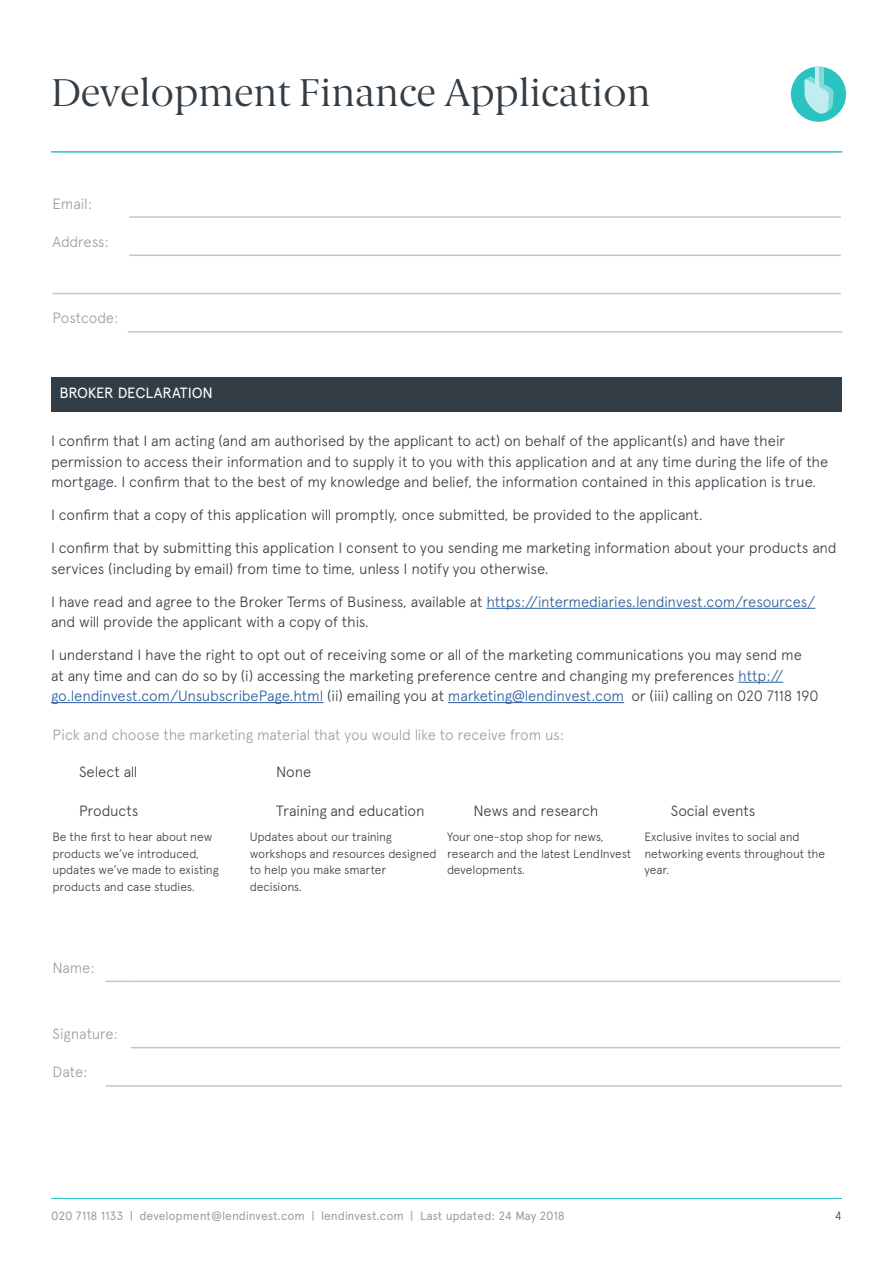
<style>
.page{position:relative;width:893px;height:1263px;background:#fff}
.page>*{position:absolute;margin:0;border:0;box-sizing:border-box;transform-origin:0 0}
.t1{font:38.85px "Berlingske Serif";color:#333d45}
.t2{font:300 14.85px/20.4px "Apercu";letter-spacing:-.015em;color:#343d45}
.t3{font:300 14.85px/20.4px "Apercu";letter-spacing:-.015em;color:#333d45}
.t4{font:300 14.85px "Apercu";letter-spacing:-.015em;color:#999ea2}
.t5{font:14.85px "Apercu";letter-spacing:-.015em;color:#fff}
.t6{font:300 12px/16.5px "Apercu";letter-spacing:-.01em;color:#333d45}
.t7{font:12px "Apercu";letter-spacing:-.01em;color:#999ea2}
.s1{color:#275b9b}
</style>
<div class="page">
<hr style="left:51px;top:1198px;width:791px;height:1px;background:#2bc2c2">
<hr style="left:486px;top:608px;width:329px;height:1px;background:#275b9b">
<hr style="left:738px;top:682px;width:45px;height:1px;background:#275b9b">
<hr style="left:51px;top:702px;width:272px;height:1px;background:#275b9b">
<hr style="left:448px;top:702px;width:176px;height:1px;background:#275b9b">
<svg style="left:53px;top:254px;width:788px;height:78px"></svg>
<hr style="left:128px;top:217px;width:1px;height:38px;background:#fff">
<hr style="left:128px;top:255px;width:1px;height:38px;background:#fff">
<hr style="left:128px;top:294px;width:1px;height:37px;background:#fff">
<hr style="left:53px;top:293px;width:75px;height:1px;background:#c2c5c7">
<hr style="left:128px;top:293px;width:206px;height:1px;background:#c2c5c7">
<hr style="left:334px;top:293px;width:128px;height:1px;background:#c2c5c7">
<hr style="left:462px;top:293px;width:67px;height:1px;background:#c2c5c7">
<hr style="left:529px;top:293px;width:312px;height:1px;background:#c2c5c7">
<hr style="left:128px;top:331px;width:206px;height:2px;background:#c2c5c7">
<hr style="left:334px;top:331px;width:128px;height:2px;background:#c2c5c7">
<hr style="left:462px;top:331px;width:67px;height:2px;background:#c2c5c7">
<hr style="left:529px;top:331px;width:313px;height:2px;background:#c2c5c7">
<hr style="left:129px;top:216px;width:205px;height:2px;background:#c2c5c7">
<hr style="left:334px;top:216px;width:128px;height:2px;background:#c2c5c7">
<hr style="left:462px;top:216px;width:67px;height:2px;background:#c2c5c7">
<hr style="left:529px;top:216px;width:312px;height:2px;background:#c2c5c7">
<hr style="left:129px;top:255px;width:205px;height:1px;background:#c2c5c7">
<hr style="left:334px;top:255px;width:128px;height:1px;background:#c2c5c7">
<hr style="left:462px;top:255px;width:67px;height:1px;background:#c2c5c7">
<hr style="left:529px;top:255px;width:312px;height:1px;background:#c2c5c7">
<div style="left:51px;top:377px;width:790px;height:34px;background:#333d45"></div>
<svg style="left:105px;top:980px;width:735px;height:106px"></svg>
<hr style="left:106px;top:943px;width:1px;height:38px;background:#fff">
<hr style="left:131px;top:982px;width:2px;height:65px;background:#fff">
<hr style="left:106px;top:1048px;width:1px;height:37px;background:#fff">
<svg style="left:106px;top:981px;width:26px;height:1px"></svg>
<hr style="left:106px;top:1085px;width:26px;height:2px;background:#c2c5c7">
<hr style="left:132px;top:1085px;width:710px;height:2px;background:#c2c5c7">
<hr style="left:131px;top:1047px;width:709px;height:1px;background:#c2c5c7">
<hr style="left:132px;top:981px;width:708px;height:1px;background:#c2c5c7">
<hr style="left:51px;top:151px;width:791px;height:2px;background:#2bc2c2">
<div style="left:791px;top:67px;width:55px;height:55px;background:#2bc2c2;border-radius:50%"></div>
<svg style="left:804px;top:67px;width:30px;height:47px"></svg>
<h1 class="t1" style="left:51px;top:67px;width:601px">Development Finance Application</h1>
<p class="t4" style="left:53px;top:194px;width:41px">Email:</p>
<p class="t4" style="left:53px;top:233px;width:58px">Address:</p>
<p class="t4" style="left:53px;top:309px;width:67px">Postcode:</p>
<p class="t5" style="left:60px;top:384px;width:155px">BROKER DECLARATION</p>
<p class="t2" style="left:51px;top:430px;width:779px">I confirm that I am acting (and am authorised by the applicant to act) on behalf of the applicant(s) and have their permission to access their information and to supply it to you with this application and at any time during the life of the mortgage. I confirm that to the best of my knowledge and belief, the information contained in this application is true.</p>
<p class="t2" style="left:51px;top:504px;width:653px">I confirm that a copy of this application will promptly, once submitted, be provided to the applicant.</p>
<p class="t2" style="left:51px;top:538px;width:787px">I confirm that by submitting this application I consent to you sending me marketing information about your products and services (including by email) from time to time, unless I notify you otherwise.</p>
<p class="t2" style="left:51px;top:591px;width:766px">I have read and agree to the Broker Terms of Business, available at <span class="s1">https://intermediaries.lendinvest.com/resources/ </span>and will provide the applicant with a copy of this.</p>
<p class="t3" style="left:51px;top:645px;width:769px">I understand I have the right to opt out of receiving some or all of the marketing communications you may send me at any time and can do so by (i) accessing the marketing preference centre and changing my preferences <span class="s1">http:// go.lendinvest.com/UnsubscribePage.html</span> (ii) emailing you at <span class="s1">marketing@lendinvest.com</span> or (iii) calling on 020 7118 190</p>
<p class="t4" style="left:53px;top:726px;width:513px">Pick and choose the marketing material that you would like to receive from us:</p>
<p class="t3" style="left:79px;top:761px;width:60px">Select all</p>
<p class="t3" style="left:276px;top:761px;width:37px">None</p>
<p class="t3" style="left:79px;top:800px;width:61px">Products</p>
<p class="t3" style="left:276px;top:800px;width:150px">Training and education</p>
<p class="t3" style="left:474px;top:800px;width:126px">News and research</p>
<p class="t3" style="left:671px;top:800px;width:86px">Social events</p>
<p class="t6" style="left:53px;top:828px;width:168px">Be the first to hear about new products we’ve introduced, updates we’ve made to existing products and case studies.</p>
<p class="t6" style="left:250px;top:828px;width:188px">Updates about our training workshops and resources designed to help you make smarter decisions.</p>
<p class="t6" style="left:447px;top:828px;width:186px">Your one-stop shop for news, research and the latest LendInvest developments.</p>
<p class="t6" style="left:644px;top:828px;width:182px">Exclusive invites to social and networking events throughout the year.</p>
<p class="t4" style="left:53px;top:959px;width:44px">Name:</p>
<p class="t4" style="left:53px;top:1025px;width:67px">Signature:</p>
<p class="t4" style="left:53px;top:1063px;width:37px">Date:</p>
<p class="t7" style="left:51px;top:1209px;width:515px">020 7118 1133 | development@lendinvest.com | lendinvest.com | Last updated: 24 May 2018</p>
<p class="t6" style="left:835px;top:1208px;width:9px">4</p>
</div>
